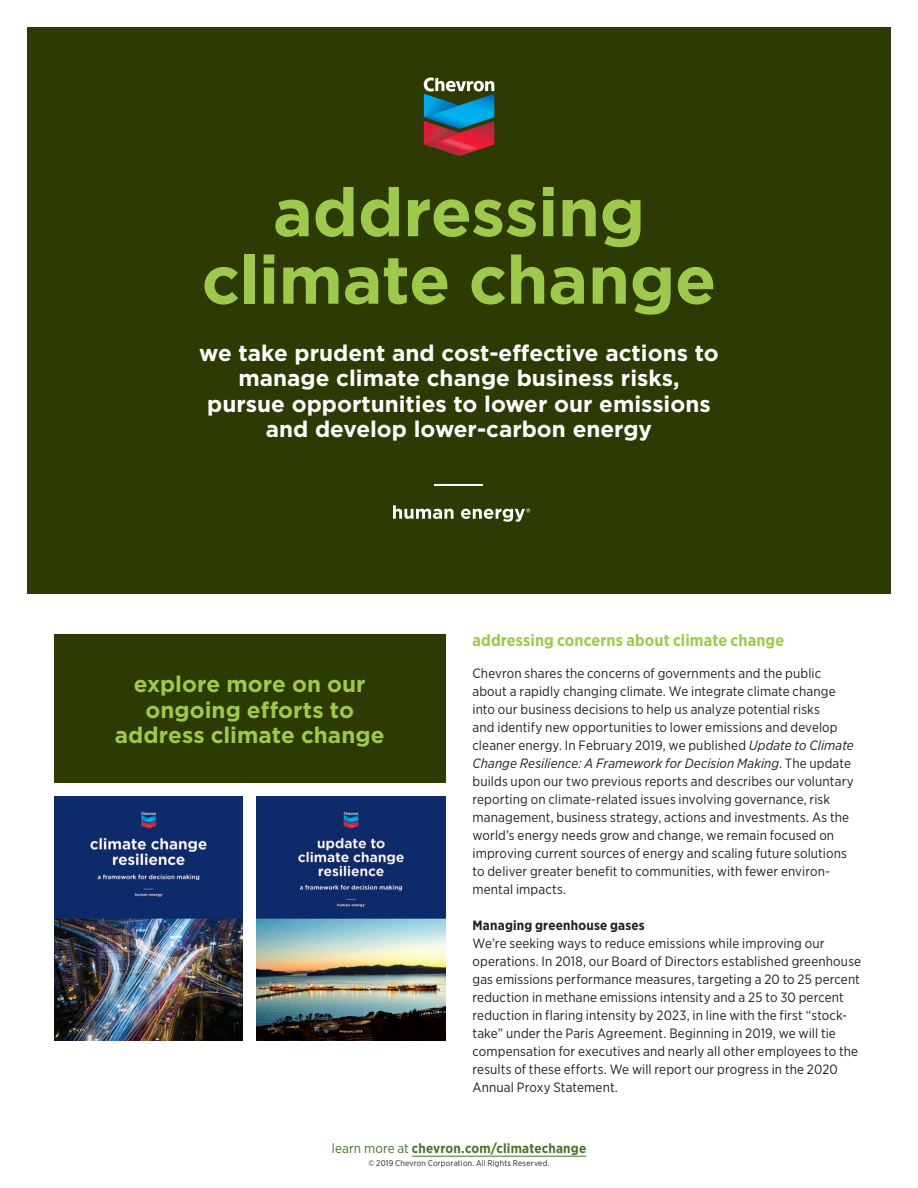
<style>
.page{position:relative;width:918px;height:1188px;background:#fff}
.page>*{position:absolute;margin:0;border:0;box-sizing:border-box;transform-origin:0 0}
.Headline_-_45pt_Bold{font:700 67.5px/67.5px "Gotham";letter-spacing:-.005em;color:#9fc94c;text-align:center}
.intro_para_centered{font:700 22.5px/25.5px "Gotham";color:#fff;text-align:center}
.Callout_Text_-_15pt{font:700 22.5px/25.5px "Gotham";color:#9fc94c;text-align:center}
.Section_Header_-_11p{font:700 16.5px "Gotham Narrow";letter-spacing:.005em;color:#9fc94c}
.Body_Text_-_9pt_Narr{font:13.5px/18px "Gotham Narrow";letter-spacing:.01em;color:#231f20}
.Website_Footer_-_9pt{font:700 13.5px "Gotham Narrow";letter-spacing:.01em;color:#4c722a}
.Paragraph_Header_-_9{font:700 13.5px "Gotham Narrow";letter-spacing:.015em;color:#231f20}
.Legal_-_5_5pt_Narrow{font:8.25px "Gotham Narrow";letter-spacing:.025em;color:#231f20}
.s1{font-style:italic}
.s2{font-weight:400}
</style>
<div class="page">
<div style="left:54px;top:634px;width:392px;height:149px;background:#2d3a03"></div>
<div style="left:27px;top:27px;width:864px;height:567px;background:#2d3a03"></div>
<img style="left:257px;top:796px;width:189px;height:245px">
<img style="left:54px;top:796px;width:189px;height:245px">
<hr style="left:412px;top:1156px;width:174px;height:1px;background:#4c722a">
<svg style="left:424px;top:77px;width:70px;height:79px"></svg>
<hr style="left:435px;top:484px;width:48px;height:2px;background:#fff">
<svg style="left:393px;top:505px;width:61px;height:14px"></svg>
<svg style="left:461px;top:508px;width:69px;height:14px"></svg>
<p class="Headline_-_45pt_Bold" style="left:202px;top:178px;width:516px">addressing climate change</p>
<p class="intro_para_centered" style="left:199px;top:340px;width:521px">we take prudent and cost-effective actions to manage climate change business risks, pursue opportunities to lower our emissions and develop lower-carbon energy</p>
<p class="Callout_Text_-_15pt" style="left:115px;top:671px;width:271px">explore more on our ongoing efforts to address climate change</p>
<p class="Section_Header_-_11p" style="left:472px;top:630px;width:313px">addressing concerns about climate change</p>
<p class="Body_Text_-_9pt_Narr" style="left:472px;top:664px;width:383px">Chevron shares the concerns of governments and the public about a rapidly changing climate. We integrate climate change into our business decisions to help us analyze potential risks<br>and identify new opportunities to lower emissions and develop cleaner energy. In February 2019, we published <span class="s1">Update to Climate Change Resilience: A Framework for Decision Making</span>. The update builds upon our two previous reports and describes our voluntary reporting on climate-related issues involving governance, risk management, business strategy, actions and investments. As the world’s energy needs grow and change, we remain focused on improving current sources of energy and scaling future solutions to deliver greater benefit to communities, with fewer environ&shy;mental impacts.</p>
<p class="Paragraph_Header_-_9" style="left:472px;top:916px;width:174px">Managing greenhouse gases</p>
<p class="Body_Text_-_9pt_Narr" style="left:472px;top:934px;width:390px">We’re seeking ways to reduce emissions while improving our operations. In 2018, our Board of Directors established greenhouse gas emissions performance measures, targeting a 20 to 25 percent reduction in methane emissions intensity and a 25 to 30 percent reduction in flaring intensity by 2023, in line with the first “stock&shy;take” under the Paris Agreement. Beginning in 2019, we will tie compensation for executives and nearly all other employees to the results of these efforts. We will report our progress in the 2020<br>Annual Proxy Statement.</p>
<p class="Website_Footer_-_9pt" style="left:332px;top:1139px;width:256px"><span class="s2">learn more at</span> chevron.com/climatechange</p>
<p class="Legal_-_5_5pt_Narrow" style="left:368px;top:1158px;width:183px">© 2019 Chevron Corporation. All Rights Reserved.</p>
</div>
